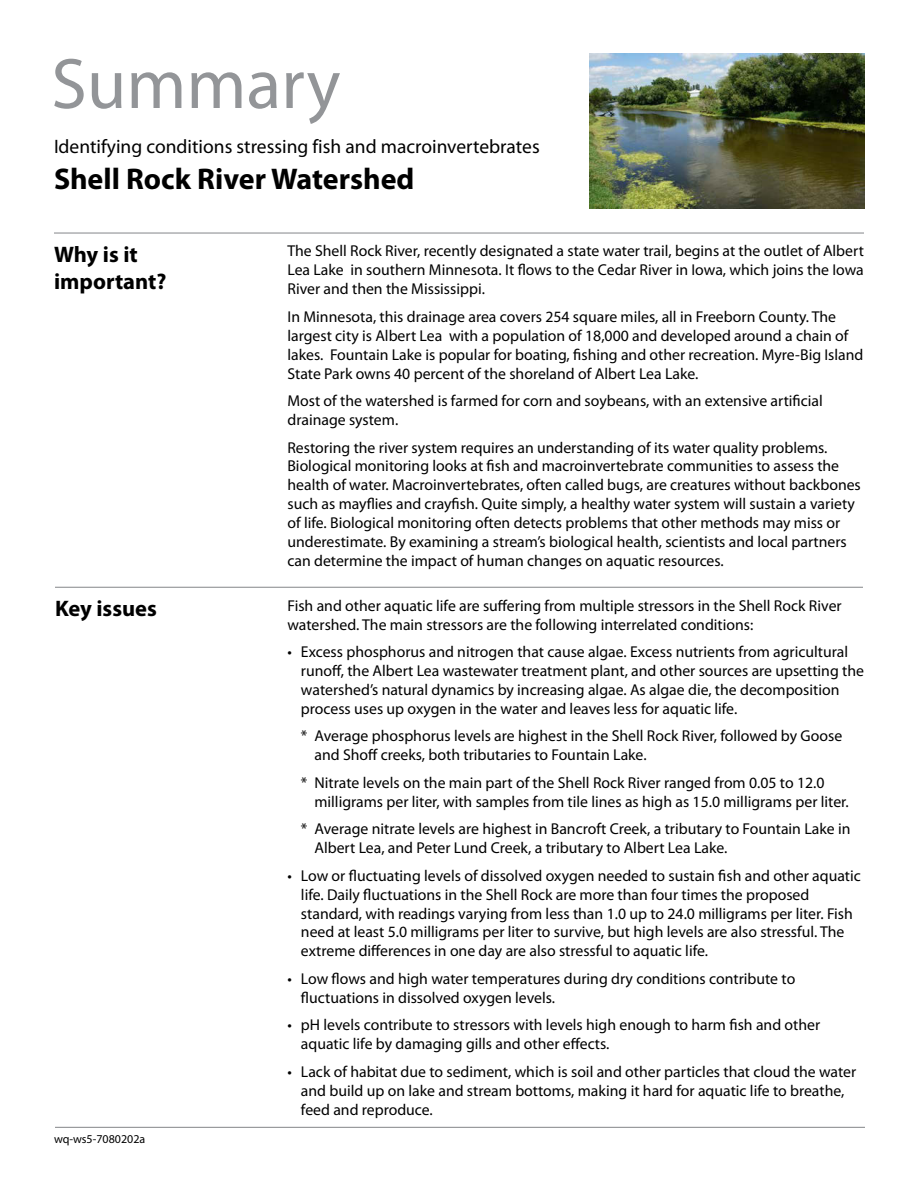
<style>
.page{position:relative;width:918px;height:1188px;background:#fff}
.page>*{position:absolute;margin:0;border:0;box-sizing:border-box;transform-origin:0 0}
.t1{font:72px "Myriad Pro";color:#939598}
.t2{font:700 30px "Myriad Pro";color:#000}
.t3{font:700 22.5px "Myriad Pro";color:#000}
.t4{font:19.5px "Myriad Pro";color:#000}
.body_text{font:15.75px/18.9px "Myriad Pro";color:#000}
.t5{font:12px "Myriad Pro";color:#000}
</style>
<div class="page">
<hr style="left:54px;top:232px;width:810px;height:2px;background:#919396">
<hr style="left:55px;top:587px;width:808px;height:1px;background:#919396">
<hr style="left:55px;top:1127px;width:810px;height:1px;background:#919396">
<img style="left:590px;top:54px;width:275px;height:155px">
<p class="t1" style="left:51px;top:39px;width:291px">Summary</p>
<p class="t4" style="left:54px;top:134px;width:487px">Identifying conditions stressing fish and macroinvertebrates</p>
<p class="t2" style="left:54px;top:159px;width:362px">Shell Rock River Watershed</p>
<p class="t3" style="left:54px;top:239px;width:85px">Why is it</p>
<p class="t3" style="left:54px;top:266px;width:114px">important?</p>
<p class="t3" style="left:55px;top:594px;width:103px">Key issues</p>
<p class="t5" style="left:54px;top:1132px;width:93px">wq-ws5-7080202a</p>
<p class="body_text" style="left:287px;top:242px;width:578px;text-align:justify">The Shell Rock River, recently designated a state water trail, begins at the outlet of Albert Lea Lake in southern Minnesota. It flows to the Cedar River in Iowa, which joins the Iowa River and then the Mississippi.</p>
<p class="body_text" style="left:287px;top:307px;width:577px">In Minnesota, this drainage area covers 254 square miles, all in Freeborn County. The largest city is Albert Lea with a population of 18,000 and developed around a chain of lakes. Fountain Lake is popular for boating, fishing and other recreation. Myre-Big Island State Park owns 40 percent of the shoreland of Albert Lea Lake.</p>
<p class="body_text" style="left:287px;top:391px;width:537px">Most of the watershed is farmed for corn and soybeans, with an extensive artificial drainage system.</p>
<p class="body_text" style="left:287px;top:438px;width:575px">Restoring the river system requires an understanding of its water quality problems.<br>Biological monitoring looks at fish and macroinvertebrate communities to assess the health of water. Macroinvertebrates, often called bugs, are creatures without backbones such as mayflies and crayfish. Quite simply, a healthy water system will sustain a variety of life. Biological monitoring often detects problems that other methods may miss or underestimate. By examining a stream’s biological health, scientists and local partners can determine the impact of human changes on aquatic resources.</p>
<p class="body_text" style="left:287px;top:596px;width:556px">Fish and other aquatic life are suffering from multiple stressors in the Shell Rock River watershed. The main stressors are the following interrelated conditions:</p>
<p class="body_text" style="left:301px;top:642px;width:565px;text-indent:-14px">• Excess phosphorus and nitrogen that cause algae. Excess nutrients from agricultural runoff, the Albert Lea wastewater treatment plant, and other sources are upsetting the watershed’s natural dynamics by increasing algae. As algae die, the decomposition process uses up oxygen in the water and leaves less for aquatic life.</p>
<p class="body_text" style="left:314px;top:726px;width:529px;text-indent:-14px">* Average phosphorus levels are highest in the Shell Rock River, followed by Goose and Shoff creeks, both tributaries to Fountain Lake.</p>
<p class="body_text" style="left:314px;top:773px;width:536px;text-indent:-14px">* Nitrate levels on the main part of the Shell Rock River ranged from 0.05 to 12.0 milligrams per liter, with samples from tile lines as high as 15.0 milligrams per liter.</p>
<p class="body_text" style="left:314px;top:819px;width:538px;text-indent:-14px">* Average nitrate levels are highest in Bancroft Creek, a tributary to Fountain Lake in<br>Albert Lea, and Peter Lund Creek, a tributary to Albert Lea Lake.</p>
<p class="body_text" style="left:301px;top:866px;width:561px;text-indent:-14px">• Low or fluctuating levels of dissolved oxygen needed to sustain fish and other aquatic life. Daily fluctuations in the Shell Rock are more than four times the proposed standard, with readings varying from less than 1.0 up to 24.0 milligrams per liter. Fish need at least 5.0 milligrams per liter to survive, but high levels are also stressful. The extreme differences in one day are also stressful to aquatic life.</p>
<p class="body_text" style="left:301px;top:969px;width:496px;text-indent:-14px">• Low flows and high water temperatures during dry conditions contribute to fluctuations in dissolved oxygen levels.</p>
<p class="body_text" style="left:301px;top:1015px;width:521px;text-indent:-14px">• pH levels contribute to stressors with levels high enough to harm fish and other aquatic life by damaging gills and other effects.</p>
<p class="body_text" style="left:301px;top:1062px;width:557px;text-indent:-14px">• Lack of habitat due to sediment, which is soil and other particles that cloud the water and build up on lake and stream bottoms, making it hard for aquatic life to breathe, feed and reproduce.</p>
</div>
